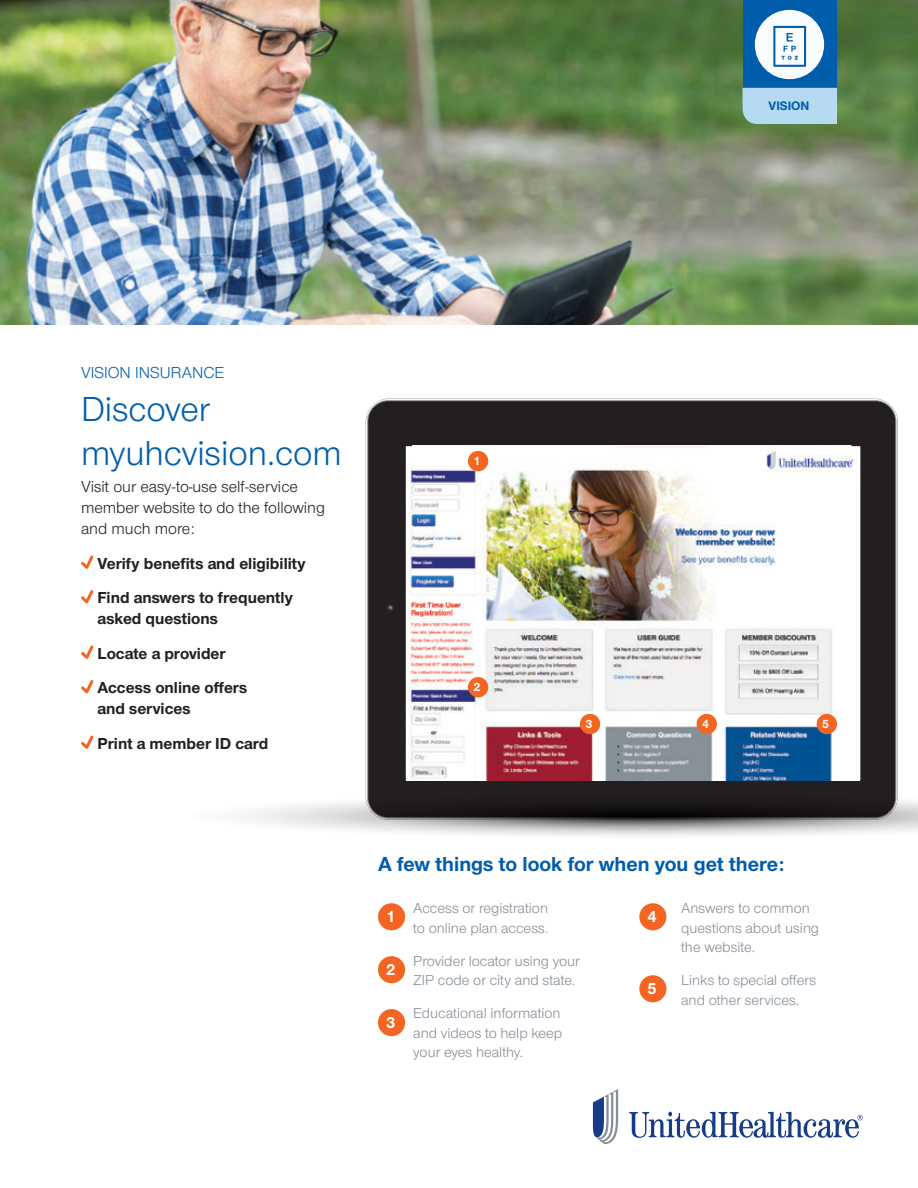
<style>
.page{position:relative;width:918px;height:1188px;background:#fff}
.page>*{position:absolute;margin:0;border:0;box-sizing:border-box;transform-origin:0 0}
.t1{font:36px/43.5px "UHC Sans";color:#005dac}
.t2{font:700 21px "UHC Sans";color:#005dac}
.t3{font:700 16.5px/34.5px "UHC Sans";color:#231f20}
.t4{font:16.5px/21px "UHC Sans";color:#231f20}
.t5{font:16.5px "UHC Sans";color:#005dac}
.t6{font:700 16.2px "UHC Sans";color:#fff}
.t7{font:15px/19.5px "UHC Sans";color:#848f99}
.t8{font:700 12.9px "UHC Sans";color:#005dac}
.t9{font:700 12.15px "UHC Sans";color:#fff}
</style>
<div class="page">
<svg style="left:366px;top:399px;width:532px;height:369px;background:#333031"></svg>
<svg style="left:387px;top:605px;width:7px;height:6px"></svg>
<svg style="left:245px;top:768px;width:673px;height:68px"></svg>
<img style="left:406px;top:446px;width:454px;height:335px">
<img style="left:0;top:0;width:918px;height:325px">
<div style="left:468px;top:451px;width:20px;height:20px;background:#f26522;border-radius:50%"></div>
<div style="left:468px;top:677px;width:20px;height:20px;background:#f26522;border-radius:50%"></div>
<div style="left:580px;top:714px;width:20px;height:20px;background:#f26522;border-radius:50%"></div>
<div style="left:697px;top:714px;width:20px;height:20px;background:#f26522;border-radius:50%"></div>
<div style="left:817px;top:714px;width:20px;height:20px;background:#f26522;border-radius:50%"></div>
<div style="left:378px;top:903px;width:27px;height:27px;background:#f26522;border-radius:50%"></div>
<div style="left:639px;top:903px;width:27px;height:27px;background:#f26522;border-radius:50%"></div>
<div style="left:378px;top:956px;width:27px;height:27px;background:#f26522;border-radius:50%"></div>
<div style="left:639px;top:975px;width:27px;height:27px;background:#f26522;border-radius:50%"></div>
<div style="left:378px;top:1009px;width:27px;height:27px;background:#f26522;border-radius:50%"></div>
<svg style="left:81px;top:555px;width:13px;height:14px"></svg>
<svg style="left:81px;top:590px;width:13px;height:14px"></svg>
<svg style="left:81px;top:645px;width:13px;height:14px"></svg>
<svg style="left:81px;top:680px;width:13px;height:14px"></svg>
<svg style="left:81px;top:735px;width:13px;height:14px"></svg>
<div style="left:743px;top:0;width:94px;height:88px;background:#005dac"></div>
<div style="left:755px;top:10px;width:69px;height:69px;background:#fafcfe;border-radius:50%"></div>
<div style="left:743px;top:88px;width:94px;height:36px;background:#b7daf3"></div>
<svg style="left:773px;top:26px;width:33px;height:41px"></svg>
<svg style="left:629px;top:1112px;width:234px;height:26px"></svg>
<svg style="left:593px;top:1089px;width:25px;height:55px"></svg>
<p class="t8" style="left:769px;top:97px;width:42px">VISION</p>
<p class="t5" style="left:81px;top:361px;width:145px">VISION INSURANCE</p>
<h1 class="t1" style="left:81px;top:386px;width:262px">Discover myuhcvision.com</h1>
<p class="t4" style="left:81px;top:476px;width:246px">Visit our easy-to-use self-service member website to do the following and much more:</p>
<p class="t3" style="left:98px;top:546px;width:210px">Verify benefits and eligibility<br>Find answers to frequently</p>
<p class="t3" style="left:98px;top:601px;width:151px">asked questions<br>Locate a provider<br>Access online offers</p>
<p class="t3" style="left:98px;top:691px;width:172px">and services<br>Print a member ID card</p>
<p class="t9" style="left:473px;top:453px;width:8px">1</p>
<p class="t9" style="left:473px;top:679px;width:8px">2</p>
<p class="t9" style="left:585px;top:716px;width:8px">3</p>
<p class="t9" style="left:702px;top:716px;width:8px">4</p>
<p class="t9" style="left:822px;top:716px;width:8px">5</p>
<h2 class="t2" style="left:378px;top:850px;width:408px">A few things to look for when you get there:</h2>
<p class="t7" style="left:413px;top:898px;width:137px">Access or registration to online plan access.</p>
<p class="t7" style="left:413px;top:951px;width:168px">Provider locator using your<br>ZIP code or city and state.</p>
<p class="t7" style="left:413px;top:1003px;width:150px;text-align:justify">Educational information and videos to help keep your eyes healthy.</p>
<p class="t6" style="left:386px;top:906px;width:11px">1</p>
<p class="t6" style="left:647px;top:906px;width:11px">4</p>
<p class="t6" style="left:386px;top:959px;width:11px">2</p>
<p class="t6" style="left:647px;top:978px;width:11px">5</p>
<p class="t6" style="left:386px;top:1012px;width:11px">3</p>
<p class="t7" style="left:681px;top:898px;width:140px">Answers to common questions about using the website.</p>
<p class="t7" style="left:681px;top:970px;width:136px">Links to special offers and other services.</p>
</div>
